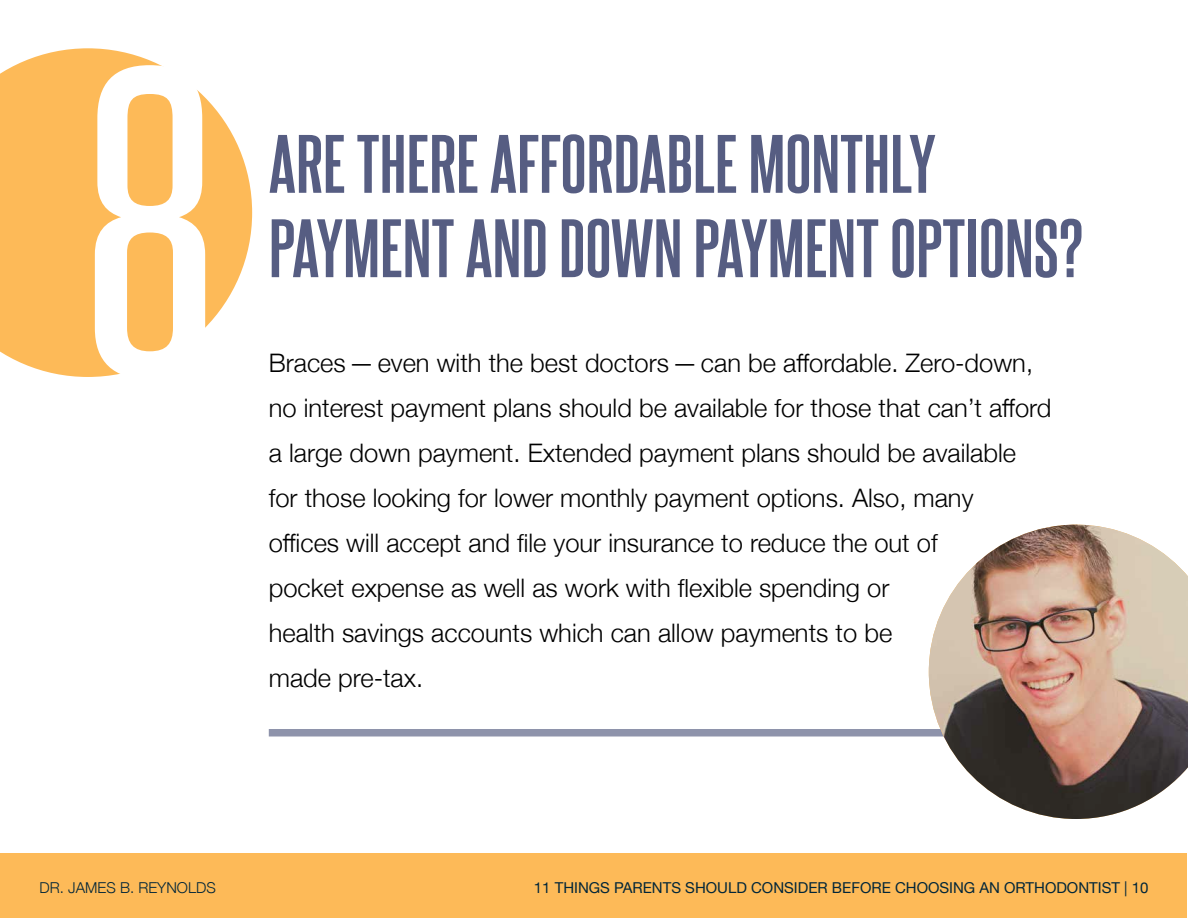
<style>
.page{position:relative;width:1188px;height:918px;background:#fff}
.page>*{position:absolute;margin:0;border:0;box-sizing:border-box;transform-origin:0 0}
.t1{font:373.5px "Steelfish Rg";color:#fff;scale:1.15 1}
.t2{font:700 70.35px/84.3px "Steelfish Rg";color:#565d82;scale:1.15 1}
.t3{font:300 25.5px/45px "Helvetica Neue";color:#000}
.t4{font:15px "Helvetica Neue";color:#012639}
.t5{font:300 15px "Helvetica Neue";color:#012639}
</style>
<div class="page">
<div style="left:1px;top:853px;width:1186px;height:65px;background:#fdba58"></div>
<div style="left:269px;top:729px;width:757px;height:7px;background:#8e93ab"></div>
<svg style="left:0;top:48px;width:252px;height:329px;background:#fdc471"></svg>
<img style="left:929px;top:525px;width:259px;height:294px">
<h1 class="t1" style="left:83px;top:-5px;width:119px">8</h1>
<h2 class="t2" style="left:269px;top:120px;width:710px">ARE THERE AFFORDABLE MONTHLY<br>PAYMENT AND DOWN PAYMENT OPTIONS?</h2>
<p class="t3" style="left:269px;top:338px;width:784px">Braces—even with the best doctors—can be affordable. Zero-down, no interest payment plans should be available for those that can’t afford a large down payment. Extended payment plans should be available<br>for those looking for lower monthly payment options. Also, many<br>offices will accept and file your insurance to reduce the out of<br>pocket expense as well as work with flexible spending or<br>health savings accounts which can allow payments to be<br>made pre-tax.</p>
<p class="t5" style="left:40px;top:875px;width:178px">DR. JAMES B. REYNOLDS</p>
<p class="t4" style="left:534px;top:877px;width:616px">11 THINGS PARENTS SHOULD CONSIDER BEFORE CHOOSING AN ORTHODONTIST | 10</p>
</div>
